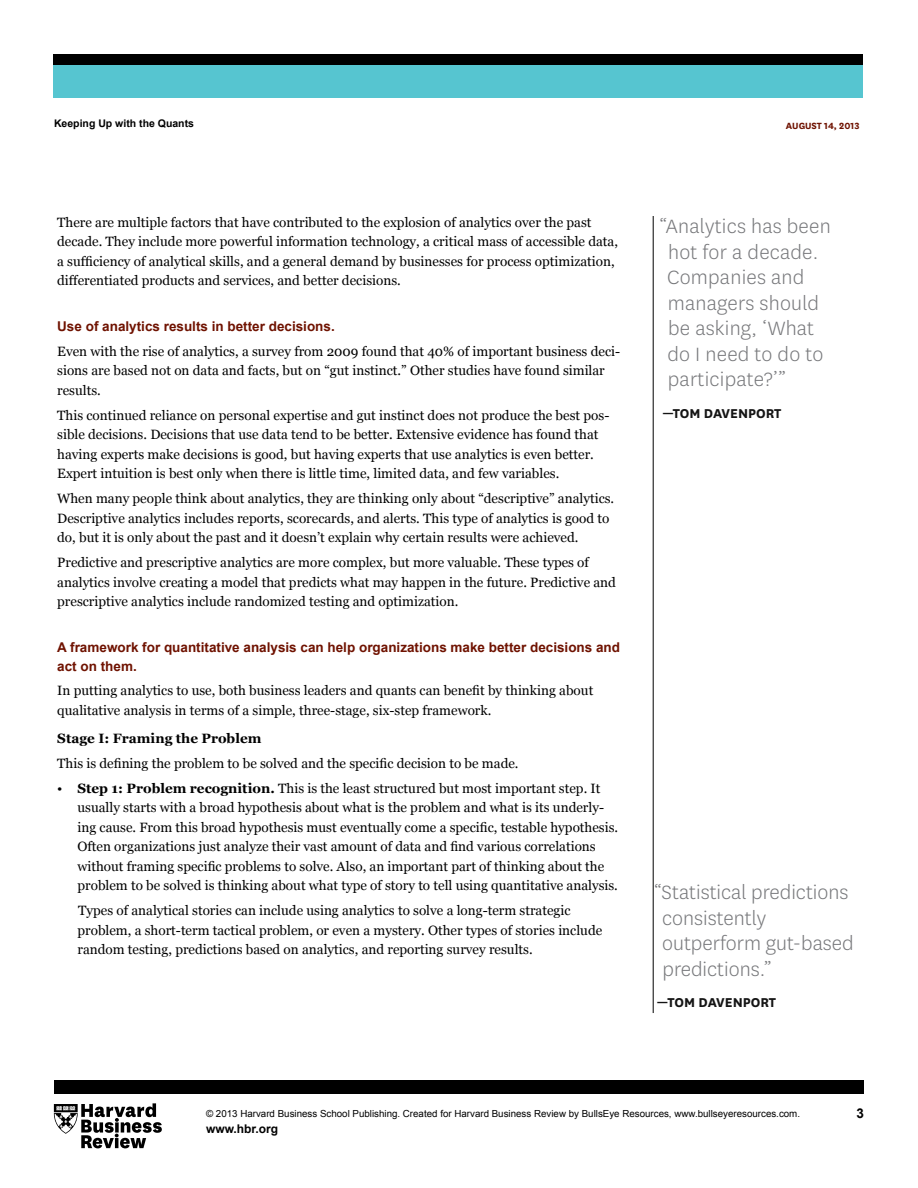
<style>
.page{position:relative;width:918px;height:1188px;background:#fff}
.page>*{position:absolute;margin:0;border:0;box-sizing:border-box;transform-origin:0 0}
.t1{font:300 22.5px/25.5px "National HBR";color:#77787b}
.t2{font:700 15px "National HBR";color:#141414}
.t3{font:13.5px/19.5px "Georgia";color:#000}
.t4{font:700 13.5px/18.8px "Arial";color:#6f1200}
.t5{font:700 13.5px "Arial";color:#000}
.t6{font:700 12px "Arial";color:#000}
.t7{font:700 10.5px "Arial";color:#000}
.t8{font:700 10.5px "National HBR";color:#6f1200}
.t9{font:9.75px "Arial";color:#000}
.s1{font-family:"Arial";font-weight:700;color:#6f1200}
.s2{font-weight:700}
</style>
<div class="page">
<div style="left:54px;top:1080px;width:810px;height:14px;background:#000"></div>
<svg style="left:53px;top:1103px;width:109px;height:45px"></svg>
<hr style="left:653px;top:216px;width:1px;height:797px;background:#000">
<div style="left:53px;top:64px;width:810px;height:33px;background:#56c5d0"></div>
<div style="left:53px;top:54px;width:810px;height:10px;background:#000"></div>
<p class="t7" style="left:54px;top:117px;width:142px">Keeping Up with the Quants</p>
<p class="t8" style="left:786px;top:118px;width:75px">AUGUST 14, 2013</p>
<p class="t3" style="left:57px;top:213px;width:562px">There are multiple factors that have contributed to the explosion of analytics over the past decade. They include more powerful information technology, a critical mass of accessible data, a sufficiency of analytical skills, and a general demand by businesses for process optimization, differentiated products and services, and better decisions.</p>
<p class="t3" style="left:57px;top:314px;width:564px;line-height:24.9px"><span class="s1">Use of analytics results in better decisions.<br></span>Even with the rise of analytics, a survey from 2009 found that 40% of important business deci-</p>
<p class="t3" style="left:57px;top:361px;width:549px">sions are based not on data and facts, but on “gut instinct.” Other studies have found similar results.</p>
<p class="t3" style="left:57px;top:406px;width:554px">This continued reliance on personal expertise and gut instinct does not produce the best pos&shy;sible decisions. Decisions that use data tend to be better. Extensive evidence has found that having experts make decisions is good, but having experts that use analytics is even better.<br>Expert intuition is best only when there is little time, limited data, and few variables.</p>
<p class="t3" style="left:57px;top:489px;width:559px">When many people think about analytics, they are thinking only about “descriptive” analytics.<br>Descriptive analytics includes reports, scorecards, and alerts. This type of analytics is good to do, but it is only about the past and it doesn’t explain why certain results were achieved.</p>
<p class="t3" style="left:57px;top:553px;width:560px">Predictive and prescriptive analytics are more complex, but more valuable. These types of analytics involve creating a model that predicts what may happen in the future. Predictive and prescriptive analytics include randomized testing and optimization.</p>
<p class="t4" style="left:57px;top:638px;width:564px">A framework for quantitative analysis can help organizations make better decisions and act on them.</p>
<p class="t3" style="left:57px;top:681px;width:538px">In putting analytics to use, both business leaders and quants can benefit by thinking about qualitative analysis in terms of a simple, three-stage, six-step framework.</p>
<p class="t3" style="left:57px;top:726px;width:463px;line-height:24.9px"><span class="s2">Stage I: Framing the Problem<br></span>This is defining the problem to be solved and the specific decision to be made.</p>
<p class="t3" style="left:77px;top:779px;width:542px;text-indent:-20px">• <span class="s2">Step 1: Problem recognition.</span> This is the least structured but most important step. It usually starts with a broad hypothesis about what is the problem and what is its underly&shy;ing cause. From this broad hypothesis must eventually come a specific, testable hypothesis.<br>Often organizations just analyze their vast amount of data and find various correlations without framing specific problems to solve. Also, an important part of thinking about the problem to be solved is thinking about what type of story to tell using quantitative analysis.</p>
<p class="t3" style="left:77px;top:901px;width:526px">Types of analytical stories can include using analytics to solve a long-term strategic problem, a short-term tactical problem, or even a mystery. Other types of stories include random testing, predictions based on analytics, and reporting survey results.</p>
<p class="t1" style="left:667px;top:213px;width:165px;text-indent:-8px">“Analytics has been hot for a decade.<br>Companies and managers should be asking, ‘What do I need to do to participate?’”</p>
<p class="t2" style="left:662px;top:403px;width:121px">—TOM DAVENPORT</p>
<p class="t1" style="left:662px;top:879px;width:193px;text-indent:-8px">“Statistical predictions consistently outperform gut-based predictions.”</p>
<p class="t2" style="left:657px;top:992px;width:121px">—TOM DAVENPORT</p>
<p class="t9" style="left:206px;top:1107px;width:596px">© 2013 Harvard Business School Publishing. Created for Harvard Business Review by BullsEye Resources, www.bullseyeresources.com.</p>
<p class="t6" style="left:206px;top:1121px;width:74px">www.hbr.org</p>
<p class="t5" style="left:856px;top:1104px;width:9px">3</p>
</div>
